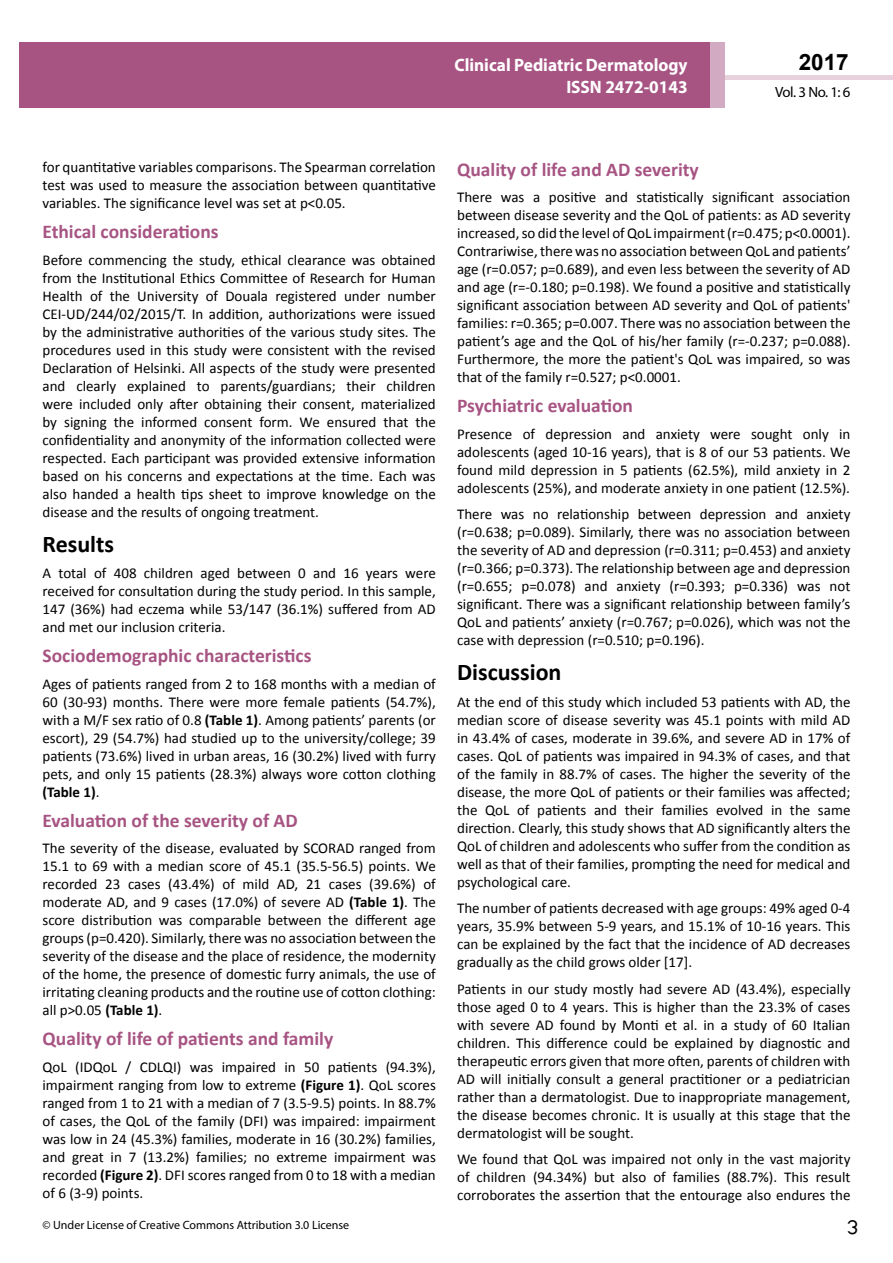
<style>
.page{position:relative;width:893px;height:1263px;background:#fff}
.page>*{position:absolute;margin:0;border:0;box-sizing:border-box;transform-origin:0 0}
.t1{font:25.5px "Tunga";color:#000}
.t2{font:700 24px "Calibri";color:#000}
.t3{font:700 22.5px "Arial";color:#000}
.t4{font:700 19.5px "Calibri";color:#a75483}
.t5{font:700 18px/21.6px "Myriad Pro";color:#fff;text-align:right;scale:.96 1}
.t6{font:15px/18px "Calibri";color:#000;text-align:justify}
.t7{font:14.85px "Myriad Pro";color:#000}
.t8{font:12px "Myriad Pro";color:#000}
.s1{font-weight:700}
</style>
<div class="page">
<hr style="left:725px;top:75px;width:168px;height:4px;background:#e6d1dd">
<div style="left:709px;top:42px;width:16px;height:66px;background:#d2aac1"></div>
<div style="left:19px;top:42px;width:690px;height:66px;background:#a75483"></div>
<p class="t5" style="left:454px;top:54px;width:244px">Clinical Pediatric Dermatology<br>ISSN 2472-0143</p>
<h3 class="t3" style="left:799px;top:47px;width:52px">2017</h3>
<p class="t7" style="left:775px;top:83px;width:77px">Vol. 3 No. 1: 6</p>
<p class="t6" style="left:43px;top:158px;width:395px">for quantitative variables comparisons. The Spearman correlation test was used to measure the association between quantitative variables. The significance level was set at p&lt;0.05.</p>
<h3 class="t4" style="left:43px;top:219px;width:178px">Ethical considerations</h3>
<p class="t6" style="left:43px;top:251px;width:395px">Before commencing the study, ethical clearance was obtained from the Institutional Ethics Committee of Research for Human Health of the University of Douala registered under number CEI-UD/244/02/2015/T. In addition, authorizations were issued by the administrative authorities of the various study sites. The procedures used in this study were consistent with the revised Declaration of Helsinki. All aspects of the study were presented and clearly explained to parents/guardians; their children were included only after obtaining their consent, materialized by signing the informed consent form. We ensured that the confidentiality and anonymity of the information collected were respected. Each participant was provided extensive information based on his concerns and expectations at the time. Each was also handed a health tips sheet to improve knowledge on the disease and the results of ongoing treatment.</p>
<h2 class="t2" style="left:43px;top:528px;width:73px">Results</h2>
<p class="t6" style="left:43px;top:564px;width:395px">A total of 408 children aged between 0 and 16 years were received for consultation during the study period. In this sample, 147 (36%) had eczema while 53/147 (36.1%) suffered from AD and met our inclusion criteria.</p>
<h3 class="t4" style="left:43px;top:643px;width:270px">Sociodemographic characteristics</h3>
<p class="t6" style="left:43px;top:675px;width:395px">Ages of patients ranged from 2 to 168 months with a median of 60 (30-93) months. There were more female patients (54.7%), with a M/F sex ratio of 0.8 <span class="s1">(Table 1)</span>. Among patients’ parents (or escort), 29 (54.7%) had studied up to the university/college; 39 patients (73.6%) lived in urban areas, 16 (30.2%) lived with furry pets, and only 15 patients (28.3%) always wore cotton clothing <span class="s1">(Table 1)</span>.</p>
<h3 class="t4" style="left:43px;top:808px;width:257px">Evaluation of the severity of AD</h3>
<p class="t6" style="left:43px;top:839px;width:395px">The severity of the disease, evaluated by SCORAD ranged from 15.1 to 69 with a median score of 45.1 (35.5-56.5) points. We recorded 23 cases (43.4%) of mild AD, 21 cases (39.6%) of moderate AD, and 9 cases (17.0%) of severe AD <span class="s1">(Table 1)</span>. The score distribution was comparable between the different age groups (p=0.420). Similarly, there was no association between the severity of the disease and the place of residence, the modernity of the home, the presence of domestic furry animals, the use of irritating cleaning products and the routine use of cotton clothing: all p&gt;0.05 <span class="s1">(Table 1)</span>.</p>
<h3 class="t4" style="left:43px;top:1026px;width:292px">Quality of life of patients and family</h3>
<p class="t6" style="left:43px;top:1058px;width:395px">QoL (IDQoL / CDLQI) was impaired in 50 patients (94.3%), impairment ranging from low to extreme <span class="s1">(Figure 1)</span>. QoL scores ranged from 1 to 21 with a median of 7 (3.5-9.5) points. In 88.7% of cases, the QoL of the family (DFI) was impaired: impairment was low in 24 (45.3%) families, moderate in 16 (30.2%) families, and great in 7 (13.2%) families; no extreme impairment was recorded <span class="s1">(Figure 2)</span>. DFI scores ranged from 0 to 18 with a median of 6 (3-9) points.</p>
<h3 class="t4" style="left:457px;top:157px;width:243px">Quality of life and AD severity</h3>
<p class="t6" style="left:457px;top:188px;width:395px">There was a positive and statistically significant association between disease severity and the QoL of patients: as AD severity increased, so did the level of QoL impairment (r=0.475; p&lt;0.0001).<br>Contrariwise, there was no association between QoL and patients’ age (r=0.057; p=0.689), and even less between the severity of AD and age (r=-0.180; p=0.198). We found a positive and statistically significant association between AD severity and QoL of patients' families: r=0.365; p=0.007. There was no association between the patient’s age and the QoL of his/her family (r=-0.237; p=0.088).<br>Furthermore, the more the patient's QoL was impaired, so was that of the family r=0.527; p&lt;0.0001.</p>
<h3 class="t4" style="left:457px;top:393px;width:177px">Psychiatric evaluation</h3>
<p class="t6" style="left:457px;top:425px;width:395px">Presence of depression and anxiety were sought only in adolescents (aged 10-16 years), that is 8 of our 53 patients. We found mild depression in 5 patients (62.5%), mild anxiety in 2 adolescents (25%), and moderate anxiety in one patient (12.5%).</p>
<p class="t6" style="left:457px;top:505px;width:395px">There was no relationship between depression and anxiety (r=0.638; p=0.089). Similarly, there was no association between the severity of AD and depression (r=0.311; p=0.453) and anxiety (r=0.366; p=0.373). The relationship between age and depression (r=0.655; p=0.078) and anxiety (r=0.393; p=0.336) was not significant. There was a significant relationship between family’s QoL and patients’ anxiety (r=0.767; p=0.026), which was not the case with depression (r=0.510; p=0.196).</p>
<h2 class="t2" style="left:457px;top:657px;width:106px">Discussion</h2>
<p class="t6" style="left:457px;top:693px;width:395px">At the end of this study which included 53 patients with AD, the median score of disease severity was 45.1 points with mild AD in 43.4% of cases, moderate in 39.6%, and severe AD in 17% of cases. QoL of patients was impaired in 94.3% of cases, and that of the family in 88.7% of cases. The higher the severity of the disease, the more QoL of patients or their families was affected; the QoL of patients and their families evolved in the same direction. Clearly, this study shows that AD significantly alters the QoL of children and adolescents who suffer from the condition as well as that of their families, prompting the need for medical and psychological care.</p>
<p class="t6" style="left:457px;top:899px;width:395px">The number of patients decreased with age groups: 49% aged 0-4 years, 35.9% between 5-9 years, and 15.1% of 10-16 years. This can be explained by the fact that the incidence of AD decreases gradually as the child grows older [17].</p>
<p class="t6" style="left:457px;top:980px;width:395px">Patients in our study mostly had severe AD (43.4%), especially those aged 0 to 4 years. This is higher than the 23.3% of cases with severe AD found by Monti et al. in a study of 60 Italian children. This difference could be explained by diagnostic and therapeutic errors given that more often, parents of children with AD will initially consult a general practitioner or a pediatrician rather than a dermatologist. Due to inappropriate management, the disease becomes chronic. It is usually at this stage that the dermatologist will be sought.</p>
<p class="t6" style="left:457px;top:1150px;width:395px">We found that QoL was impaired not only in the vast majority of children (94.34%) but also of families (88.7%). This result corroborates the assertion that the entourage also endures the</p>
<p class="t8" style="left:43px;top:1218px;width:308px">© Under License of Creative Commons Attribution 3.0 License</p>
<h1 class="t1" style="left:847px;top:1210px;width:13px">3</h1>
</div>
